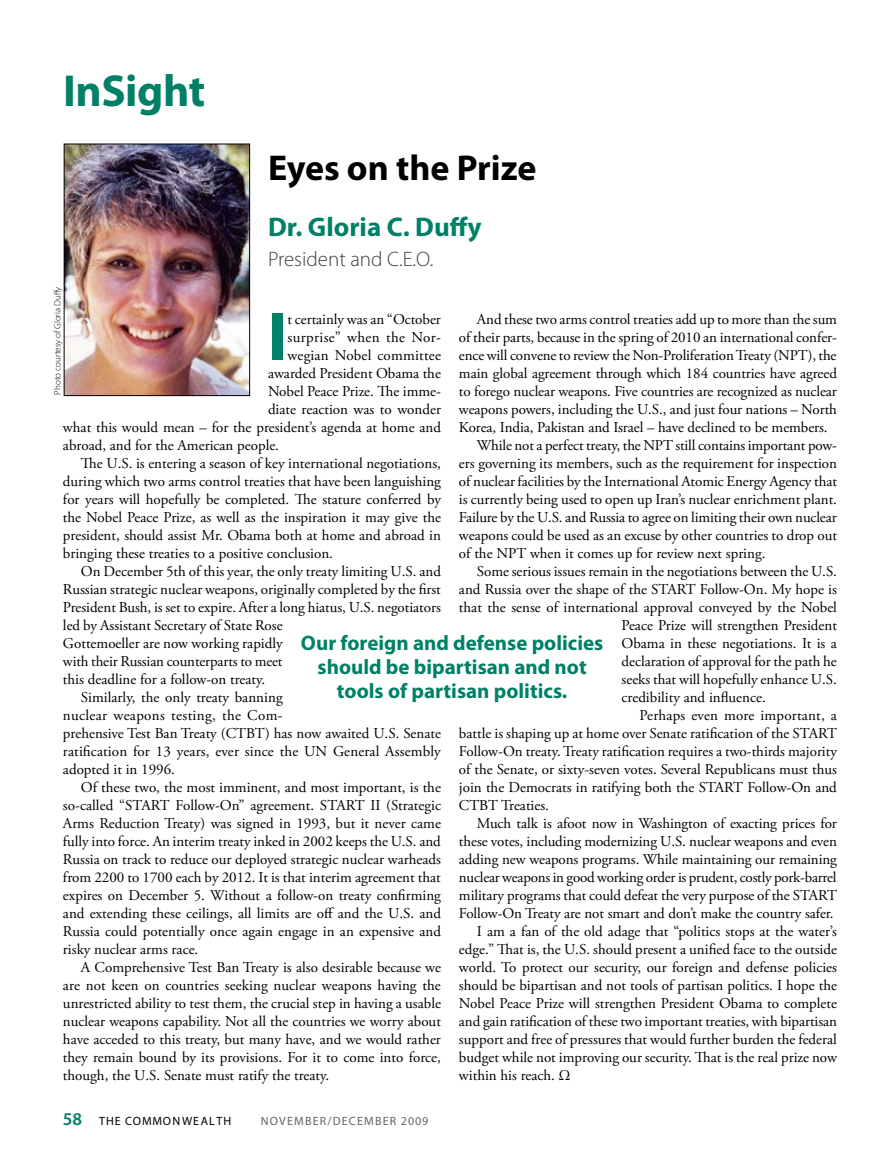
<style>
.page{position:relative;width:891px;height:1161px;background:#fff}
.page>*{position:absolute;margin:0;border:0;box-sizing:border-box;transform-origin:0 0}
.t1{font:700 68.4px "Myriad Pro";color:#008066}
.t2{font:700 45px "Myriad Pro";letter-spacing:-.01em;color:#008066}
.t3{font:700 36px "Myriad Pro";color:#000}
.t4{font:700 27px "Myriad Pro";color:#008066}
.t5{font:700 21px/24px "Myriad Pro";color:#008066;text-align:center}
.t6{font:300 21px "Myriad Pro";color:#414142}
.t7{font:15px "Adobe Garamond Pro";color:#000}
.t8{font:15px "Adobe Garamond Pro";letter-spacing:.02em;color:#000}
.t9{font:15px "Adobe Garamond Pro";letter-spacing:.025em;color:#000}
.t10{font:12px "Myriad Pro";letter-spacing:.1em;color:#636467}
.t11{font:12px "Myriad Pro";letter-spacing:.08em;color:#000}
.t12{font:300 9px "Myriad Pro";color:#000}
.s1{font-weight:600;font-size:18px;color:#008066}
</style>
<div class="page">
<img style="left:66px;top:146px;width:182px;height:248px">
<div style="left:64px;top:144px;width:186px;height:252px;border:1px solid #000"></div>
<h2 class="t2" style="left:63px;top:61px;width:144px">InSight</h2>
<h3 class="t3" style="left:268px;top:144px;width:270px">Eyes on the Prize</h3>
<h3 class="t4" style="left:268px;top:210px;width:215px">Dr. Gloria C. Duffy</h3>
<h3 class="t6" style="left:268px;top:247px;width:167px">President and C.E.O.</h3>
<p class="t12" style="left:52px;top:394px;width:109px;rotate:-90deg">Photo courtesy of Gloria Duffy</p>
<h1 class="t1" style="left:268px;top:292px;width:21px">I</h1>
<p class="t7" style="left:288px;top:310px;width:155px">t certainly was an “October</p>
<p class="t7" style="left:477px;top:310px;width:362px">And these two arms control treaties add up to more than the sum</p>
<p class="t7" style="left:459px;top:328px;width:379px">of their parts, because in the spring of 2010 an international confer-</p>
<p class="t7" style="left:459px;top:346px;width:379px">ence will convene to review the Non-Proliferation Treaty (NPT), the</p>
<p class="t7" style="left:459px;top:364px;width:380px">main global agreement through which 184 countries have agreed</p>
<p class="t7" style="left:459px;top:382px;width:379px">to forego nuclear weapons. Five countries are recognized as nuclear</p>
<p class="t7" style="left:459px;top:400px;width:380px">weapons powers, including the U.S., and just four nations – North</p>
<p class="t7" style="left:459px;top:418px;width:370px">Korea, India, Pakistan and Israel – have declined to be members.</p>
<p class="t7" style="left:477px;top:436px;width:362px">While not a perfect treaty, the NPT still contains important pow-</p>
<p class="t7" style="left:459px;top:454px;width:380px">ers governing its members, such as the requirement for inspection</p>
<p class="t7" style="left:459px;top:472px;width:379px">of nuclear facilities by the International Atomic Energy Agency that</p>
<p class="t7" style="left:459px;top:490px;width:380px">is currently being used to open up Iran’s nuclear enrichment plant.</p>
<p class="t7" style="left:459px;top:508px;width:379px">Failure by the U.S. and Russia to agree on limiting their own nuclear</p>
<p class="t7" style="left:459px;top:526px;width:379px">weapons could be used as an excuse by other countries to drop out</p>
<p class="t7" style="left:459px;top:544px;width:308px">of the NPT when it comes up for review next spring.</p>
<p class="t7" style="left:477px;top:562px;width:362px">Some serious issues remain in the negotiations between the U.S.</p>
<p class="t7" style="left:459px;top:580px;width:379px">and Russia over the shape of the START Follow-On. My hope is</p>
<p class="t7" style="left:459px;top:598px;width:380px">that the sense of international approval conveyed by the Nobel</p>
<p class="t7" style="left:622px;top:616px;width:217px">Peace Prize will strengthen President</p>
<p class="t7" style="left:622px;top:634px;width:217px">Obama in these negotiations. It is a</p>
<p class="t7" style="left:622px;top:652px;width:217px">declaration of approval for the path he</p>
<p class="t7" style="left:622px;top:670px;width:217px">seeks that will hopefully enhance U.S.</p>
<p class="t7" style="left:622px;top:688px;width:146px">credibility and influence.</p>
<p class="t7" style="left:640px;top:706px;width:199px">Perhaps even more important, a</p>
<p class="t7" style="left:459px;top:724px;width:379px">battle is shaping up at home over Senate ratification of the START</p>
<p class="t7" style="left:459px;top:742px;width:380px">Follow-On treaty. Treaty ratification requires a two-thirds majority</p>
<p class="t7" style="left:459px;top:760px;width:379px">of the Senate, or sixty-seven votes. Several Republicans must thus</p>
<p class="t7" style="left:459px;top:778px;width:379px">join the Democrats in ratifying both the START Follow-On and</p>
<p class="t7" style="left:459px;top:796px;width:92px">CTBT Treaties.</p>
<p class="t7" style="left:477px;top:814px;width:361px">Much talk is afoot now in Washington of exacting prices for</p>
<p class="t7" style="left:459px;top:832px;width:379px">these votes, including modernizing U.S. nuclear weapons and even</p>
<p class="t7" style="left:459px;top:850px;width:380px">adding new weapons programs. While maintaining our remaining</p>
<p class="t7" style="left:459px;top:868px;width:379px">nuclear weapons in good working order is prudent, costly pork-barrel</p>
<p class="t7" style="left:459px;top:886px;width:379px">military programs that could defeat the very purpose of the START</p>
<p class="t7" style="left:459px;top:904px;width:376px">Follow-On Treaty are not smart and don’t make the country safer.</p>
<p class="t7" style="left:477px;top:922px;width:361px">I am a fan of the old adage that “politics stops at the water’s</p>
<p class="t7" style="left:459px;top:940px;width:380px">edge.” That is, the U.S. should present a unified face to the outside</p>
<p class="t7" style="left:459px;top:958px;width:379px">world. To protect our security, our foreign and defense policies</p>
<p class="t7" style="left:459px;top:976px;width:380px">should be bipartisan and not tools of partisan politics. I hope the</p>
<p class="t7" style="left:459px;top:994px;width:380px">Nobel Peace Prize will strengthen President Obama to complete</p>
<p class="t7" style="left:459px;top:1012px;width:380px">and gain ratification of these two important treaties, with bipartisan</p>
<p class="t7" style="left:459px;top:1030px;width:379px">support and free of pressures that would further burden the federal</p>
<p class="t7" style="left:459px;top:1048px;width:379px">budget while not improving our security. That is the real prize now</p>
<p class="t7" style="left:459px;top:1066px;width:113px">within his reach. Ω</p>
<p class="t9" style="left:288px;top:328px;width:155px">surprise” when the Nor-</p>
<p class="t7" style="left:288px;top:346px;width:155px">wegian Nobel committee</p>
<p class="t7" style="left:268px;top:364px;width:174px">awarded President Obama the</p>
<p class="t7" style="left:268px;top:382px;width:175px">Nobel Peace Prize. The imme-</p>
<p class="t7" style="left:268px;top:400px;width:175px">diate reaction was to wonder</p>
<p class="t7" style="left:63px;top:418px;width:380px">what this would mean – for the president’s agenda at home and</p>
<p class="t7" style="left:63px;top:436px;width:218px">abroad, and for the American people.</p>
<p class="t7" style="left:81px;top:454px;width:361px">The U.S. is entering a season of key international negotiations,</p>
<p class="t7" style="left:63px;top:472px;width:379px">during which two arms control treaties that have been languishing</p>
<p class="t7" style="left:63px;top:490px;width:380px">for years will hopefully be completed. The stature conferred by</p>
<p class="t7" style="left:63px;top:508px;width:380px">the Nobel Peace Prize, as well as the inspiration it may give the</p>
<p class="t7" style="left:63px;top:526px;width:380px">president, should assist Mr. Obama both at home and abroad in</p>
<p class="t7" style="left:63px;top:544px;width:272px">bringing these treaties to a positive conclusion.</p>
<p class="t7" style="left:81px;top:562px;width:361px">On December 5th of this year, the only treaty limiting U.S. and</p>
<p class="t7" style="left:63px;top:580px;width:379px">Russian strategic nuclear weapons, originally completed by the first</p>
<p class="t7" style="left:63px;top:598px;width:379px">President Bush, is set to expire. After a long hiatus, U.S. negotiators</p>
<p class="t7" style="left:63px;top:616px;width:221px">led by Assistant Secretary of State Rose</p>
<p class="t7" style="left:63px;top:634px;width:221px">Gottemoeller are now working rapidly</p>
<p class="t7" style="left:63px;top:652px;width:221px">with their Russian counterparts to meet</p>
<p class="t7" style="left:63px;top:670px;width:204px">this deadline for a follow-on treaty.</p>
<p class="t7" style="left:81px;top:688px;width:203px">Similarly, the only treaty banning</p>
<p class="t8" style="left:63px;top:706px;width:221px">nuclear weapons testing, the Com-</p>
<p class="t7" style="left:63px;top:724px;width:380px">prehensive Test Ban Treaty (CTBT) has now awaited U.S. Senate</p>
<p class="t7" style="left:63px;top:742px;width:379px">ratification for 13 years, ever since the UN General Assembly</p>
<p class="t7" style="left:63px;top:760px;width:113px">adopted it in 1996.</p>
<p class="t7" style="left:81px;top:778px;width:361px">Of these two, the most imminent, and most important, is the</p>
<p class="t7" style="left:63px;top:796px;width:380px">so-called “START Follow-On” agreement. START II (Strategic</p>
<p class="t7" style="left:63px;top:814px;width:380px">Arms Reduction Treaty) was signed in 1993, but it never came</p>
<p class="t7" style="left:63px;top:832px;width:379px">fully into force. An interim treaty inked in 2002 keeps the U.S. and</p>
<p class="t7" style="left:63px;top:850px;width:379px">Russia on track to reduce our deployed strategic nuclear warheads</p>
<p class="t7" style="left:63px;top:868px;width:379px">from 2200 to 1700 each by 2012. It is that interim agreement that</p>
<p class="t7" style="left:63px;top:886px;width:379px">expires on December 5. Without a follow-on treaty confirming</p>
<p class="t7" style="left:63px;top:904px;width:380px">and extending these ceilings, all limits are off and the U.S. and</p>
<p class="t7" style="left:63px;top:922px;width:380px">Russia could potentially once again engage in an expensive and</p>
<p class="t7" style="left:63px;top:940px;width:137px">risky nuclear arms race.</p>
<p class="t7" style="left:81px;top:958px;width:361px">A Comprehensive Test Ban Treaty is also desirable because we</p>
<p class="t7" style="left:63px;top:976px;width:379px">are not keen on countries seeking nuclear weapons having the</p>
<p class="t7" style="left:63px;top:994px;width:379px">unrestricted ability to test them, the crucial step in having a usable</p>
<p class="t7" style="left:63px;top:1012px;width:379px">nuclear weapons capability. Not all the countries we worry about</p>
<p class="t7" style="left:63px;top:1030px;width:379px">have acceded to this treaty, but many have, and we would rather</p>
<p class="t7" style="left:63px;top:1048px;width:379px">they remain bound by its provisions. For it to come into force,</p>
<p class="t7" style="left:63px;top:1066px;width:268px">though, the U.S. Senate must ratify the treaty.</p>
<h3 class="t5" style="left:301px;top:630px;width:304px">Our foreign and defense policies should be bipartisan and not tools of partisan politics.</h3>
<p class="t11" style="left:63px;top:1114px;width:170px"><span class="s1">58</span> THE COMMONWEALTH</p>
<p class="t10" style="left:261px;top:1114px;width:90px">NOVEM BER/DECEM</p>
<p class="t10" style="left:375px;top:1114px;width:55px">BER 2009</p>
</div>
